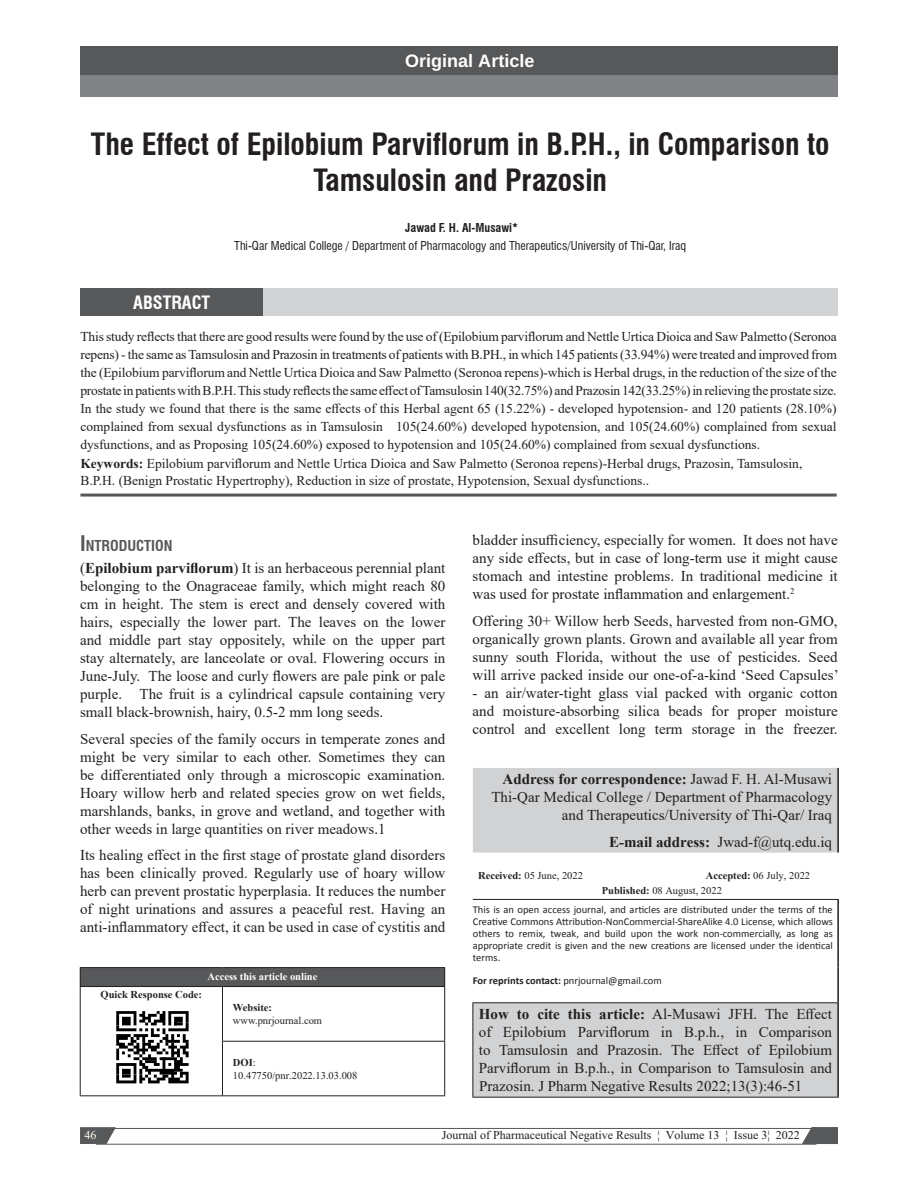
<style>
.page{position:relative;width:918px;height:1188px;background:#fff}
.page>*{position:absolute;margin:0;border:0;box-sizing:border-box;transform-origin:0 0}
.t1{font:700 condensed 30px/36px "Swiss 721 BT";color:#231f20;text-align:center}
.t2{font:700 18px "Helvetica";letter-spacing:.005em;color:#fff}
.t3{font:700 condensed 18px "Swiss 721 BT";color:#fff}
.t4{font:15px/18px "Times New Roman";color:#231f20;text-align:justify}
.t5{font:700 condensed 14.7px "Swiss 721 BT";color:#57585a}
.t6{font:13.5px/18px "Times New Roman";color:#231f20;text-align:justify}
.t7{font:condensed 12px "Swiss 721 BT";color:#231f20}
.t8{font:12px "Times New Roman";letter-spacing:.005em;color:#231f20}
.t9{font:700 condensed 12px "Swiss 721 BT";color:#231f20}
.t10{font:12px "Times New Roman";color:#fffbf0}
.t11{font:10.5px/12px "Calibri";color:#231f20;text-align:justify}
.t12{font:10.5px/15px "Times New Roman";color:#231f20}
.t13{font:700 10.5px "Times New Roman";color:#231f20}
.t14{font:700 10.5px "Times New Roman";color:#fff}
.s1{font-weight:700}
.s2{font-size:21px}
.s3{font-weight:400}
</style>
<div class="page">
<div style="left:96px;top:1128px;width:720px;height:17px;border:1px solid #57585a"></div>
<svg style="left:116px;top:1011px;width:73px;height:72px"></svg>
<svg style="left:802px;top:1127px;width:36px;height:17px"></svg>
<svg style="left:80px;top:1127px;width:36px;height:17px"></svg>
<div style="left:80px;top:968px;width:365px;height:19px;background:#57585a"></div>
<hr style="left:80px;top:967px;width:142px;height:1px;background:#231f20">
<svg style="left:80px;top:968px;width:1px;height:18px"></svg>
<hr style="left:222px;top:967px;width:223px;height:1px;background:#231f20">
<svg style="left:444px;top:968px;width:1px;height:18px"></svg>
<hr style="left:80px;top:986px;width:142px;height:1px;background:#231f20">
<hr style="left:80px;top:987px;width:1px;height:54px;background:#231f20">
<hr style="left:222px;top:986px;width:223px;height:1px;background:#231f20">
<hr style="left:222px;top:987px;width:1px;height:54px;background:#231f20">
<hr style="left:444px;top:987px;width:1px;height:54px;background:#231f20">
<hr style="left:80px;top:1041px;width:1px;height:54px;background:#231f20">
<hr style="left:222px;top:1041px;width:223px;height:1px;background:#231f20">
<hr style="left:222px;top:1042px;width:1px;height:53px;background:#231f20">
<hr style="left:444px;top:1042px;width:1px;height:53px;background:#231f20">
<hr style="left:80px;top:1095px;width:142px;height:1px;background:#231f20">
<hr style="left:222px;top:1095px;width:223px;height:1px;background:#231f20">
<div style="left:80px;top:289px;width:183px;height:27px;background:#57585a"></div>
<div style="left:263px;top:289px;width:574px;height:27px;background:#d1d2d4"></div>
<hr style="left:80px;top:494px;width:757px;height:3px;background:#57585a">
<div style="left:80px;top:75px;width:758px;height:22px;background:#808285"></div>
<svg style="left:473px;top:768px;width:365px;height:329px;fill:#d1d2d4"></svg>
<hr style="left:837px;top:768px;width:2px;height:85px;background:#231f20">
<hr style="left:837px;top:900px;width:2px;height:67px;background:#231f20">
<hr style="left:837px;top:967px;width:2px;height:36px;background:#231f20">
<hr style="left:837px;top:1003px;width:2px;height:94px;background:#231f20">
<hr style="left:473px;top:899px;width:366px;height:1px;background:#231f20">
<hr style="left:473px;top:1003px;width:1px;height:94px;background:#231f20">
<hr style="left:472px;top:1002px;width:365px;height:1px;background:#231f20">
<hr style="left:472px;top:1097px;width:367px;height:1px;background:#231f20">
<div style="left:80px;top:46px;width:758px;height:29px;background:#57585a"></div>
<p class="t2" style="left:405px;top:51px;width:131px">Original Article</p>
<h1 class="t1" style="left:91px;top:126px;width:740px">The Effect of Epilobium Parviflorum in B.P.H., in Comparison to<br>Tamsulosin and Prazosin</h1>
<p class="t9" style="left:405px;top:221px;width:114px">Jawad F. H. Al-Musawi*</p>
<p class="t7" style="left:234px;top:239px;width:454px">Thi-Qar Medical College / Department of Pharmacology and Therapeutics/University of Thi-Qar, Iraq</p>
<p class="t3" style="left:133px;top:292px;width:78px">ABSTRACT</p>
<p class="t6" style="left:80px;top:327px;width:758px">This study reflects that there are good results were found by the use of (Epilobium parviflorum and Nettle Urtica Dioica and Saw Palmetto (Seronoa repens) - the same as Tamsulosin and Prazosin in treatments of patients with B.PH., in which 145 patients (33.94%) were treated and improved from the (Epilobium parviflorum and Nettle Urtica Dioica and Saw Palmetto (Seronoa repens)-which is Herbal drugs, in the reduction of the size of the prostate in patients with B.P.H. This study reflects the same effect of Tamsulosin 140(32.75%) and Prazosin 142(33.25%) in relieving the prostate size.<br>In the study we found that there is the same effects of this Herbal agent 65 (15.22%) - developed hypotension- and 120 patients (28.10%) complained from sexual dysfunctions as in Tamsulosin 105(24.60%) developed hypotension, and 105(24.60%) complained from sexual dysfunctions, and as Proposing 105(24.60%) exposed to hypotension and 105(24.60%) complained from sexual dysfunctions.</p>
<p class="t6" style="left:80px;top:455px;width:724px;line-height:16.5px"><span class="s1">Keywords:</span> Epilobium parviflorum and Nettle Urtica Dioica and Saw Palmetto (Seronoa repens)-Herbal drugs, Prazosin, Tamsulosin,<br>B.P.H. (Benign Prostatic Hypertrophy), Reduction in size of prostate, Hypotension, Sexual dysfunctions..</p>
<p class="t5" style="left:80px;top:537px;width:94px"><span class="s2">I</span>NTRODUCTION</p>
<p class="t4" style="left:80px;top:559px;width:367px">(<span class="s1">Epilobium parviflorum</span>) It is an herbaceous perennial plant belonging to the Onagraceae family, which might reach 80 cm in height. The stem is erect and densely covered with hairs, especially the lower part. The leaves on the lower and middle part stay oppositely, while on the upper part stay alternately, are lanceolate or oval. Flowering occurs in June-July. The loose and curly flowers are pale pink or pale purple. The fruit is a cylindrical capsule containing very small black-brownish, hairy, 0.5-2 mm long seeds.</p>
<p class="t4" style="left:80px;top:729px;width:367px">Several species of the family occurs in temperate zones and might be very similar to each other. Sometimes they can be differentiated only through a microscopic examination.<br>Hoary willow herb and related species grow on wet fields, marshlands, banks, in grove and wetland, and together with other weeds in large quantities on river meadows.1</p>
<p class="t4" style="left:80px;top:845px;width:367px">Its healing effect in the first stage of prostate gland disorders has been clinically proved. Regularly use of hoary willow herb can prevent prostatic hyperplasia. It reduces the number of night urinations and assures a peaceful rest. Having an anti-inflammatory effect, it can be used in case of cystitis and</p>
<p class="t14" style="left:207px;top:969px;width:111px">Access this article online</p>
<p class="t13" style="left:101px;top:987px;width:103px">Quick Response Code:</p>
<p class="t13" style="left:233px;top:1000px;width:41px">Website:</p>
<p class="t12" style="left:233px;top:1013px;width:91px">www.pnrjournal.com</p>
<p class="t13" style="left:233px;top:1055px;width:24px">DOI<span class="s3">:</span></p>
<p class="t12" style="left:233px;top:1068px;width:126px">10.47750/pnr.2022.13.03.008</p>
<p class="t4" style="left:473px;top:531px;width:367px">bladder insufficiency, especially for women. It does not have any side effects, but in case of long-term use it might cause stomach and intestine problems. In traditional medicine it was used for prostate inflammation and enlargement.<sup>2</sup></p>
<p class="t4" style="left:473px;top:611px;width:368px">Offering 30+ Willow herb Seeds, harvested from non-GMO, organically grown plants. Grown and available all year from sunny south Florida, without the use of pesticides. Seed will arrive packed inside our one-of-a-kind ‘Seed Capsules’</p>
<p class="t4" style="left:473px;top:683px;width:367px">- an air/water-tight glass vial packed with organic cotton and moisture-absorbing silica beads for proper moisture control and excellent long term storage in the freezer.</p>
<p class="t4" style="left:491px;top:770px;width:342px;text-align:right"><span class="s1">Address for correspondence:</span> Jawad F. H. Al-Musawi<br>Thi-Qar Medical College / Department of Pharmacology and Therapeutics/University of Thi-Qar/ Iraq</p>
<p class="t4" style="left:609px;top:832px;width:225px"><span class="s1">E-mail address:</span> Jwad-f@utq.edu.iq</p>
<p class="t12" style="left:478px;top:868px;width:106px"><span class="s1">Received:</span> 05 June, 2022</p>
<p class="t12" style="left:602px;top:868px;width:210px;text-indent:104px"><span class="s1">Accepted:</span> 06 July, 2022<br><span class="s1">Published:</span> 08 August, 2022</p>
<p class="t11" style="left:473px;top:904px;width:361px">This is an open access journal, and articles are distributed under the terms of the Creative Commons Attribution‑NonCommercial‑ShareAlike 4.0 License, which allows others to remix, tweak, and build upon the work non‑commercially, as long as appropriate credit is given and the new creations are licensed under the identical terms.</p>
<p class="t11" style="left:473px;top:974px;width:190px"><span class="s1">For reprints contact:</span> pnrjournal@gmail.com</p>
<p class="t4" style="left:479px;top:1005px;width:355px"><span class="s1">How to cite this article:</span> Al-Musawi JFH. The Effect of Epilobium Parviflorum in B.p.h., in Comparison to Tamsulosin and Prazosin. The Effect of Epilobium Parviflorum in B.p.h., in Comparison to Tamsulosin and</p>
<p class="t4" style="left:479px;top:1077px;width:325px">Prazosin. J Pharm Negative Results 2022;13(3):46-51</p>
<p class="t10" style="left:84px;top:1129px;width:13px">46</p>
<p class="t8" style="left:442px;top:1129px;width:360px">Journal of Pharmaceutical Negative Results ¦ Volume 13 ¦ Issue 3¦ 2022</p>
</div>
